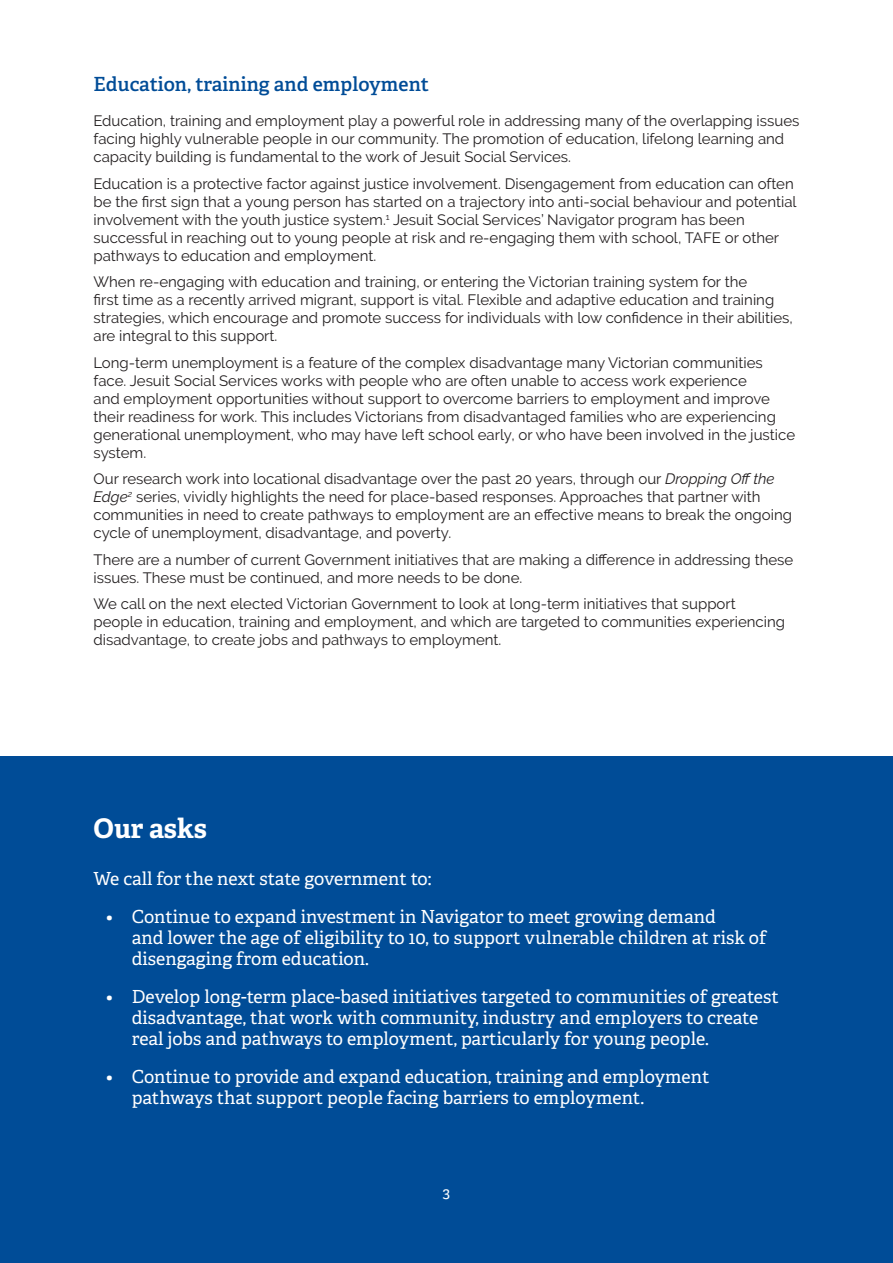
<style>
.page{position:relative;width:893px;height:1263px;background:#fff}
.page>*{position:absolute;margin:0;border:0;box-sizing:border-box;transform-origin:0 0}
.Subtitley{font:700 27px "Adelle";color:#fff}
.Subhead{font:600 19.5px "Adelle";color:#004c97}
.Asks{font:18px/21px "Adelle";color:#fff}
.Body_Copy{font:15px/18px "Raleway";color:#231f20}
.t1{font:15px "Adelle";color:#fff}
.s1{font-style:italic}
</style>
<div class="page">
<div style="left:0;top:756px;width:893px;height:507px;background:#004c97"></div>
<p class="Subhead" style="left:94px;top:72px;width:337px">Education, training and employment</p>
<p class="Body_Copy" style="left:94px;top:112px;width:707px">Education, training and employment play a powerful role in addressing many of the overlapping issues facing highly vulnerable people in our community. The promotion of education, lifelong learning and capacity building is fundamental to the work of Jesuit Social Services.</p>
<p class="Body_Copy" style="left:94px;top:174px;width:705px">Education is a protective factor against justice involvement. Disengagement from education can often be the first sign that a young person has started on a trajectory into anti-social behaviour and potential involvement with the youth justice system.<sup>1</sup> Jesuit Social Services’ Navigator program has been successful in reaching out to young people at risk and re-engaging them with school, TAFE or other pathways to education and employment.</p>
<p class="Body_Copy" style="left:94px;top:273px;width:701px">When re-engaging with education and training, or entering the Victorian training system for the<br>first time as a recently arrived migrant, support is vital. Flexible and adaptive education and training strategies, which encourage and promote success for individuals with low confidence in their abilities, are integral to this support.</p>
<p class="Body_Copy" style="left:94px;top:353px;width:703px">Long-term unemployment is a feature of the complex disadvantage many Victorian communities face. Jesuit Social Services works with people who are often unable to access work experience<br>and employment opportunities without support to overcome barriers to employment and improve their readiness for work. This includes Victorians from disadvantaged families who are experiencing generational unemployment, who may have left school early, or who have been involved in the justice system.</p>
<p class="Body_Copy" style="left:94px;top:470px;width:700px">Our research work into locational disadvantage over the past 20 years, through our <span class="s1">Dropping Off the Edge</span><sup>2</sup> series, vividly highlights the need for place-based responses. Approaches that partner with communities in need to create pathways to employment are an effective means to break the ongoing cycle of unemployment, disadvantage, and poverty.</p>
<p class="Body_Copy" style="left:94px;top:550px;width:701px">There are a number of current Government initiatives that are making a difference in addressing these issues. These must be continued, and more needs to be done.</p>
<p class="Body_Copy" style="left:94px;top:595px;width:693px">We call on the next elected Victorian Government to look at long-term initiatives that support people in education, training and employment, and which are targeted to communities experiencing disadvantage, to create jobs and pathways to employment.</p>
<p class="Subtitley" style="left:94px;top:811px;width:115px">Our asks</p>
<p class="Asks" style="left:94px;top:868px;width:340px">We call for the next state government to:</p>
<p class="Asks" style="left:132px;top:906px;width:636px;text-indent:-26px">• Continue to expand investment in Navigator to meet growing demand<br>and lower the age of eligibility to 10, to support vulnerable children at risk of disengaging from education.</p>
<p class="Asks" style="left:132px;top:986px;width:648px;text-indent:-26px">• Develop long-term place-based initiatives targeted to communities of greatest disadvantage, that work with community, industry and employers to create real jobs and pathways to employment, particularly for young people.</p>
<p class="Asks" style="left:132px;top:1066px;width:579px;text-indent:-26px">• Continue to provide and expand education, training and employment pathways that support people facing barriers to employment.</p>
<p class="t1" style="left:443px;top:1183px;width:9px">3</p>
</div>
